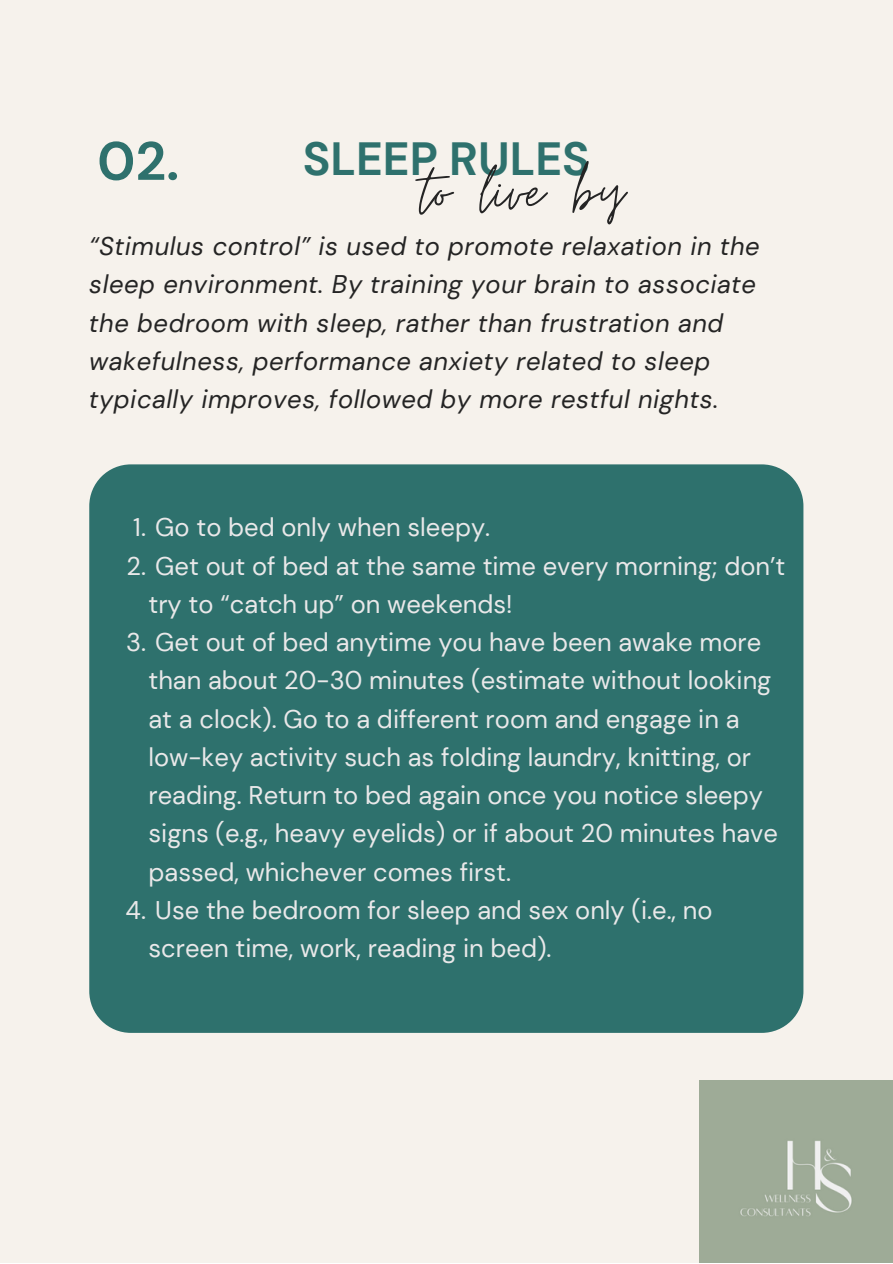
<style>
.page{position:relative;width:893px;height:1264px;background:#fff}
.page>*{position:absolute;margin:0;border:0;box-sizing:border-box;transform-origin:0 0}
.t1{font:76.5px "Moon Time";color:#242424}
.t2{font:700 54px "DM Sans";color:#2e716d}
.t3{font:700 46.5px "DM Sans";color:#2e716d}
.t4{font:25.5px/38.2px "DM Sans";color:#e9e8e9}
.t5{font:italic 25.5px/38.2px "DM Sans";letter-spacing:.02em;color:#242424}
</style>
<div class="page">
<div style="left:0;top:0;width:892px;height:1262px;background:#f6f2ec"></div>
<div style="left:89px;top:464px;width:714px;height:568px;background:#2e716d"></div>
<div style="left:699px;top:1080px;width:193px;height:182px;background:#9eab97"></div>
<h2 class="t2" style="left:97px;top:126px;width:84px">02.</h2>
<h3 class="t3" style="left:303px;top:129px;width:289px">SLEEP RULES</h3>
<h1 class="t1" style="left:420px;top:144px;width:206px">to live by</h1>
<p class="t5" style="left:89px;top:227px;width:672px">“Stimulus control” is used to promote relaxation in the sleep environment. By training your brain to associate the bedroom with sleep, rather than frustration and wakefulness, performance anxiety related to sleep typically improves, followed by more restful nights.</p>
<p class="t4" style="left:133px;top:508px;width:358px">1. Go to bed only when sleepy.</p>
<p class="t4" style="left:148px;top:547px;width:638px;text-indent:-22px">2. Get out of bed at the same time every morning; don’t try to “catch up” on weekends!</p>
<p class="t4" style="left:148px;top:623px;width:631px;text-indent:-22px">3. Get out of bed anytime you have been awake more than about 20-30 minutes (estimate without looking at a clock). Go to a different room and engage in a low-key activity such as folding laundry, knitting, or reading. Return to bed again once you notice sleepy signs (e.g., heavy eyelids) or if about 20 minutes have passed, whichever comes first.</p>
<p class="t4" style="left:148px;top:891px;width:565px;text-indent:-23px">4. Use the bedroom for sleep and sex only (i.e., no screen time, work, reading in bed).</p>
</div>
